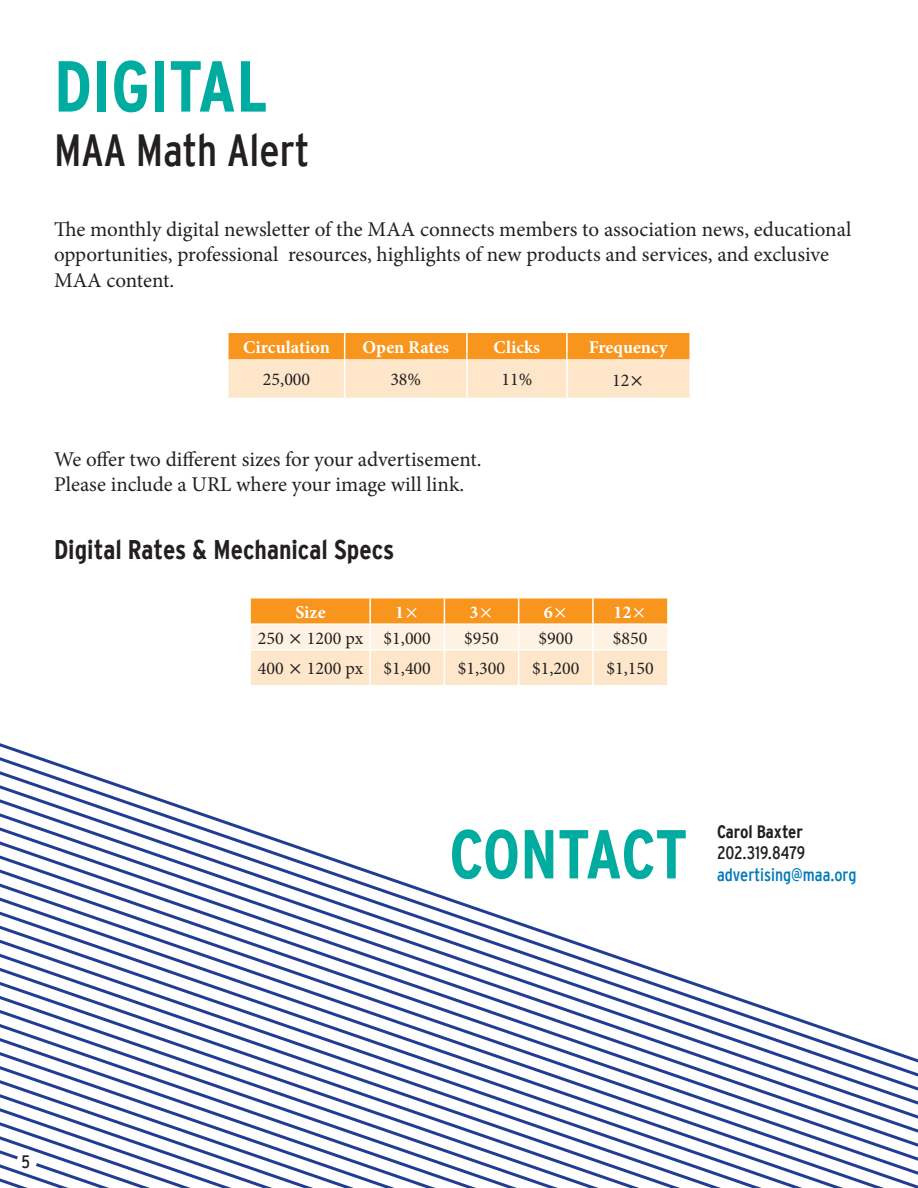
<style>
.page{position:relative;width:918px;height:1188px;background:#fff}
.page>*{position:absolute;margin:0;border:0;box-sizing:border-box;transform-origin:0 0}
.t1{font:700 condensed 72px "Interstate";color:#00aca0}
.t2{font:700 condensed 69px "Interstate";letter-spacing:-.01em;color:#00aca0}
.t3{font:condensed 45px "Interstate";color:#231f20}
.t4{font:700 condensed 27px "Interstate";color:#231f20}
.t5{font:21px/25.2px "Minion Pro";color:#231f20}
.t6{font:18px "Minion Pro";color:#231f20}
.t7{font:700 18px "Minion Pro";color:#fff}
.t8{font:condensed 18px "Interstate";color:#007ab9}
.t9{font:condensed 18px "Interstate";letter-spacing:-.01em;color:#231f20}
.t10{font:700 condensed 18px "Interstate";color:#231f20}
</style>
<div class="page">
<svg style="left:0;top:849px;width:348px;height:14px"></svg>
<svg style="left:0;top:863px;width:389px;height:14px"></svg>
<svg style="left:0;top:877px;width:429px;height:14px"></svg>
<svg style="left:0;top:891px;width:470px;height:14px"></svg>
<svg style="left:0;top:905px;width:511px;height:14px"></svg>
<svg style="left:0;top:919px;width:551px;height:14px"></svg>
<svg style="left:0;top:933px;width:592px;height:14px"></svg>
<svg style="left:0;top:947px;width:633px;height:14px"></svg>
<svg style="left:0;top:961px;width:673px;height:14px"></svg>
<svg style="left:0;top:975px;width:714px;height:14px"></svg>
<svg style="left:0;top:989px;width:754px;height:14px"></svg>
<svg style="left:0;top:1003px;width:795px;height:14px"></svg>
<svg style="left:0;top:1017px;width:836px;height:14px"></svg>
<svg style="left:0;top:1031px;width:876px;height:14px"></svg>
<svg style="left:0;top:1045px;width:918px;height:15px"></svg>
<svg style="left:0;top:1060px;width:918px;height:14px"></svg>
<svg style="left:0;top:1074px;width:918px;height:14px"></svg>
<svg style="left:0;top:1088px;width:918px;height:14px"></svg>
<svg style="left:0;top:1102px;width:918px;height:14px"></svg>
<svg style="left:0;top:1116px;width:918px;height:14px"></svg>
<svg style="left:0;top:1130px;width:918px;height:14px"></svg>
<svg style="left:0;top:1144px;width:918px;height:44px"></svg>
<div style="left:17px;top:1151px;width:20px;height:20px;background:#fff;border-radius:50%"></div>
<svg style="left:251px;top:598px;width:416px;height:87px;background:#fcd3a2"></svg>
<svg style="left:229px;top:333px;width:460px;height:65px;background:#fbc685"></svg>
<p class="t1" style="left:54px;top:46px;width:216px">DIGITAL</p>
<p class="t3" style="left:54px;top:125px;width:257px">MAA Math Alert</p>
<p class="t5" style="left:54px;top:217px;width:799px">The monthly digital newsletter of the MAA connects members to association news, educational opportunities, professional resources, highlights of new products and services, and exclusive<br>MAA content.</p>
<p class="t7" style="left:243px;top:334px;width:88px">Circulation</p>
<p class="t7" style="left:362px;top:334px;width:88px">Open Rates</p>
<p class="t7" style="left:494px;top:334px;width:48px">Clicks</p>
<p class="t7" style="left:589px;top:334px;width:80px">Frequency</p>
<p class="t6" style="left:263px;top:368px;width:49px">25,000</p>
<p class="t6" style="left:390px;top:368px;width:32px">38%</p>
<p class="t6" style="left:501px;top:368px;width:32px">11%</p>
<p class="t6" style="left:612px;top:368px;width:19px">12</p>
<p class="t5" style="left:54px;top:447px;width:429px">We offer two different sizes for your advertisement.<br>Please include a URL where your image will link.</p>
<p class="t4" style="left:54px;top:534px;width:342px">Digital Rates &amp; Mechanical Specs</p>
<p class="t7" style="left:295px;top:599px;width:32px">Size</p>
<p class="t7" style="left:395px;top:600px;width:10px">1</p>
<p class="t7" style="left:470px;top:600px;width:10px">3</p>
<p class="t7" style="left:544px;top:600px;width:10px">6</p>
<p class="t7" style="left:614px;top:600px;width:19px">12</p>
<p class="t6" style="left:258px;top:626px;width:27px">250</p>
<p class="t6" style="left:307px;top:626px;width:58px">1200 px</p>
<p class="t6" style="left:384px;top:626px;width:49px">$1,000</p>
<p class="t6" style="left:464px;top:626px;width:36px">$950</p>
<p class="t6" style="left:539px;top:626px;width:36px">$900</p>
<p class="t6" style="left:613px;top:626px;width:36px">$850</p>
<p class="t6" style="left:258px;top:656px;width:27px">400</p>
<p class="t6" style="left:307px;top:656px;width:58px">1200 px</p>
<p class="t6" style="left:384px;top:656px;width:49px">$1,400</p>
<p class="t6" style="left:458px;top:656px;width:49px">$1,300</p>
<p class="t6" style="left:532px;top:656px;width:49px">$1,200</p>
<p class="t6" style="left:606px;top:656px;width:49px">$1,150</p>
<p class="t2" style="left:449px;top:816px;width:240px">CONTACT</p>
<p class="t10" style="left:717px;top:821px;width:87px">Carol Baxter</p>
<p class="t9" style="left:717px;top:843px;width:90px">202.319.8479</p>
<p class="t8" style="left:717px;top:864px;width:141px">advertising@maa.org</p>
<p class="t9" style="left:22px;top:1152px;width:10px">5</p>
</div>
